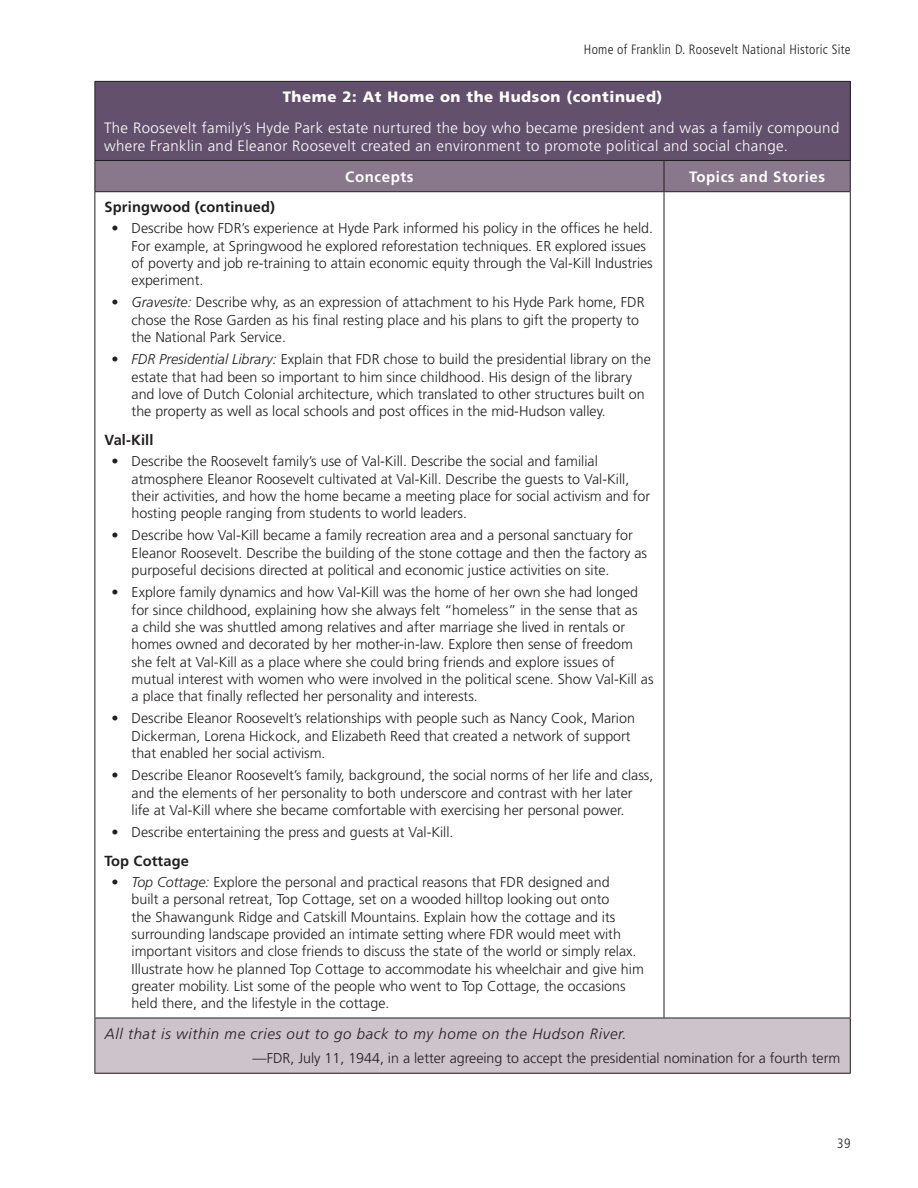
<style>
.page{position:relative;width:918px;height:1188px;background:#fff}
.page>*{position:absolute;margin:0;border:0;box-sizing:border-box;transform-origin:0 0}
.t1{font:300 15px/18px "Frutiger LT Std";letter-spacing:.025em;color:#fff}
.t2{font:italic 300 15px "Frutiger LT Std";letter-spacing:.04em;color:#231f20}
.t3{font:900 15px "Frutiger LT Std";letter-spacing:.04em;color:#fff}
.t4{font:700 15px "Frutiger LT Std";letter-spacing:.04em;color:#fff}
.t5{font:700 14.7px "Frutiger LT Std";letter-spacing:.01em;color:#231f20}
.t6{font:300 14.25px/17.4px "Frutiger LT Std";color:#231f20}
.t7{font:300 condensed 13.5px "Frutiger LT Std";letter-spacing:.02em;color:#231f20}
.s1{font-style:italic}
</style>
<div class="page">
<div style="left:95px;top:81px;width:755px;height:79px;background:#63506c"></div>
<div style="left:95px;top:161px;width:755px;height:30px;background:#89778b"></div>
<div style="left:95px;top:1018px;width:755px;height:55px;background:#ccc3cb"></div>
<hr style="left:94px;top:81px;width:570px;height:1px;background:#231f20">
<hr style="left:94px;top:82px;width:1px;height:78px;background:#231f20">
<hr style="left:664px;top:81px;width:187px;height:1px;background:#231f20">
<hr style="left:850px;top:82px;width:1px;height:78px;background:#231f20">
<hr style="left:94px;top:160px;width:570px;height:1px;background:#231f20">
<hr style="left:94px;top:161px;width:1px;height:30px;background:#231f20">
<hr style="left:664px;top:160px;width:187px;height:1px;background:#231f20">
<hr style="left:664px;top:161px;width:1px;height:30px;background:#231f20">
<hr style="left:850px;top:161px;width:1px;height:30px;background:#231f20">
<hr style="left:94px;top:191px;width:570px;height:1px;background:#231f20">
<hr style="left:94px;top:192px;width:1px;height:826px;background:#231f20">
<hr style="left:664px;top:191px;width:187px;height:1px;background:#231f20">
<hr style="left:664px;top:192px;width:1px;height:826px;background:#231f20">
<hr style="left:850px;top:192px;width:1px;height:826px;background:#231f20">
<hr style="left:94px;top:1018px;width:570px;height:1px;background:#231f20">
<hr style="left:94px;top:1018px;width:1px;height:55px;background:#231f20">
<hr style="left:664px;top:1018px;width:187px;height:1px;background:#231f20">
<hr style="left:850px;top:1018px;width:1px;height:55px;background:#231f20">
<hr style="left:94px;top:1073px;width:570px;height:1px;background:#231f20">
<hr style="left:664px;top:1073px;width:187px;height:1px;background:#231f20">
<p class="t7" style="left:584px;top:42px;width:268px">Home of Franklin D. Roosevelt National Historic Site</p>
<p class="t3" style="left:283px;top:87px;width:381px">Theme 2: At Home on the Hudson (continued)</p>
<p class="t1" style="left:104px;top:119px;width:737px">The Roosevelt family’s Hyde Park estate nurtured the boy who became president and was a family compound where Franklin and Eleanor Roosevelt created an environment to promote political and social change</p>
<p class="t4" style="left:345px;top:168px;width:70px">Concepts</p>
<p class="t4" style="left:689px;top:168px;width:138px">Topics and Stories</p>
<p class="t5" style="left:105px;top:199px;width:172px">Springwood (continued)</p>
<p class="t6" style="left:132px;top:220px;width:523px;text-indent:-20px">• Describe how FDR’s experience at Hyde Park informed his policy in the offices he held For example, at Springwood he explored reforestation techniques ER explored issues of poverty and job re-training to attain economic equity through the Val-Kill Industries experiment</p>
<p class="t6" style="left:132px;top:294px;width:515px;text-indent:-20px">• <span class="s1">Gravesite:</span> Describe why, as an expression of attachment to his Hyde Park home, FDR chose the Rose Garden as his final resting place and his plans to gift the property to the National Park Service</p>
<p class="t6" style="left:132px;top:351px;width:521px;text-indent:-20px">• <span class="s1">FDR Presidential Library:</span> Explain that FDR chose to build the presidential library on the estate that had been so important to him since childhood His design of the library and love of Dutch Colonial architecture, which translated to other structures built on the property as well as local schools and post offices in the mid-Hudson valley</p>
<p class="t5" style="left:105px;top:432px;width:50px">Val-Kill</p>
<p class="t6" style="left:132px;top:453px;width:520px;text-indent:-20px">• Describe the Roosevelt family’s use of Val-Kill Describe the social and familial atmosphere Eleanor Roosevelt cultivated at Val-Kill Describe the guests to Val-Kill, their activities, and how the home became a meeting place for social activism and for hosting people ranging from students to world leaders</p>
<p class="t6" style="left:132px;top:527px;width:517px;text-indent:-20px">• Describe how Val-Kill became a family recreation area and a personal sanctuary for<br>Eleanor Roosevelt Describe the building of the stone cottage and then the factory as purposeful decisions directed at political and economic justice activities on site</p>
<p class="t6" style="left:132px;top:584px;width:524px;text-indent:-20px">• Explore family dynamics and how Val-Kill was the home of her own she had longed for since childhood, explaining how she always felt “homeless” in the sense that as<br>a child she was shuttled among relatives and after marriage she lived in rentals or homes owned and decorated by her mother-in-law Explore then sense of freedom she felt at Val-Kill as a place where she could bring friends and explore issues of mutual interest with women who were involved in the political scene Show Val-Kill as a place that finally reflected her personality and interests</p>
<p class="t6" style="left:132px;top:710px;width:505px;text-indent:-20px">• Describe Eleanor Roosevelt’s relationships with people such as Nancy Cook, Marion<br>Dickerman, Lorena Hickock, and Elizabeth Reed that created a network of support that enabled her social activism</p>
<p class="t6" style="left:132px;top:767px;width:523px;text-indent:-20px">• Describe Eleanor Roosevelt’s family, background, the social norms of her life and class, and the elements of her personality to both underscore and contrast with her later life at Val-Kill where she became comfortable with exercising her personal power</p>
<p class="t6" style="left:111px;top:824px;width:340px">• Describe entertaining the press and guests at Val-Kill</p>
<p class="t5" style="left:105px;top:852px;width:86px">Top Cottage</p>
<p class="t6" style="left:132px;top:874px;width:514px;text-indent:-20px">• <span class="s1">Top Cottage:</span> Explore the personal and practical reasons that FDR designed and<br>built a personal retreat, Top Cottage, set on a wooded hilltop looking out onto<br>the Shawangunk Ridge and Catskill Mountains Explain how the cottage and its surrounding landscape provided an intimate setting where FDR would meet with important visitors and close friends to discuss the state of the world or simply relax Illustrate how he planned Top Cottage to accommodate his wheelchair and give him greater mobility List some of the people who went to Top Cottage, the occasions held there, and the lifestyle in the cottage</p>
<p class="t2" style="left:105px;top:1025px;width:523px">All that is within me cries out to go back to my home on the Hudson River.</p>
<p class="t6" style="left:253px;top:1050px;width:589px">—FDR, July 11, 1944, in a letter agreeing to accept the presidential nomination for a fourth term</p>
<p class="t7" style="left:837px;top:1135px;width:15px">39</p>
</div>
